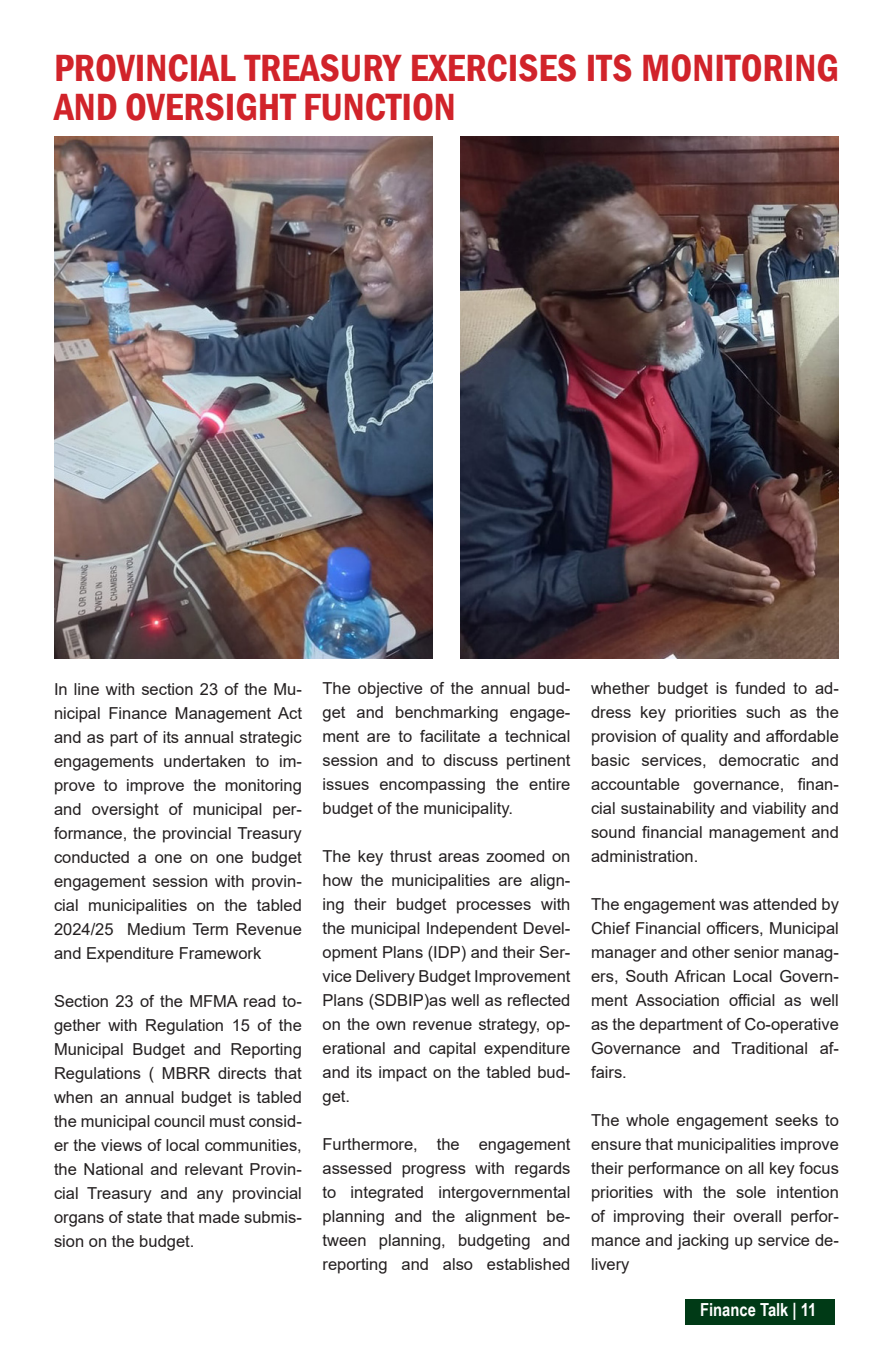
<style>
.page{position:relative;width:893px;height:1348px;background:#fff}
.page>*{position:absolute;margin:0;border:0;box-sizing:border-box;transform-origin:0 0}
.t1{font:600 condensed 39px/39px "Franklin Gothic";color:#d1232a}
.t2{font:700 18px "Arial Narrow";color:#fff}
.t3{font:16.5px/24px "Arial";color:#231f20;text-align:justify}
</style>
<div class="page">
<div style="left:685px;top:1299px;width:150px;height:26px;background:#003a16"></div>
<img style="left:55px;top:137px;width:377px;height:521px">
<img style="left:461px;top:137px;width:377px;height:521px">
<p class="t1" style="left:54px;top:48px;width:786px">PROVINCIAL TREASURY EXERCISES ITS MONITORING<br>AND OVERSIGHT FUNCTION</p>
<p class="t3" style="left:54px;top:677px;width:249px">In line with section 23 of the Mu&shy;nicipal Finance Management Act and as part of its annual strategic engagements undertaken to im&shy;prove to improve the monitoring and oversight of municipal per&shy;formance, the provincial Treasury conducted a one on one budget engagement session with provin&shy;cial municipalities on the tabled 2024/25 Medium Term Revenue and Expenditure Framework</p>
<p class="t3" style="left:54px;top:989px;width:249px">Section 23 of the MFMA read to&shy;gether with Regulation 15 of the Municipal Budget and Reporting Regulations ( MBRR directs that when an annual budget is tabled the municipal council must consid&shy;er the views of local communities, the National and relevant Provin&shy;cial Treasury and any provincial organs of state that made submis&shy;sion on the budget.</p>
<p class="t3" style="left:323px;top:676px;width:249px">The objective of the annual bud&shy;get and benchmarking engage&shy;ment are to facilitate a technical session and to discuss pertinent issues encompassing the entire budget of the municipality.</p>
<p class="t3" style="left:323px;top:844px;width:249px">The key thrust areas zoomed on how the municipalities are align&shy;ing their budget processes with the municipal Independent Devel&shy;opment Plans (IDP) and their Ser&shy;vice Delivery Budget Improvement Plans (SDBIP)as well as reflected on the own revenue strategy, op&shy;erational and capital expenditure and its impact on the tabled bud&shy;get.</p>
<p class="t3" style="left:323px;top:1132px;width:249px">Furthermore, the engagement assessed progress with regards to integrated intergovernmental planning and the alignment be&shy;tween planning, budgeting and reporting and also established</p>
<p class="t3" style="left:591px;top:676px;width:249px">whether budget is funded to ad&shy;dress key priorities such as the provision of quality and affordable basic services, democratic and accountable governance, finan&shy;cial sustainability and viability and sound financial management and administration.</p>
<p class="t3" style="left:591px;top:892px;width:249px">The engagement was attended by Chief Financial officers, Municipal manager and other senior manag&shy;ers, South African Local Govern&shy;ment Association official as well as the department of Co-operative Governance and Traditional af&shy;fairs.</p>
<p class="t3" style="left:591px;top:1108px;width:249px">The whole engagement seeks to ensure that municipalities improve their performance on all key focus priorities with the sole intention of improving their overall perfor&shy;mance and jacking up service de&shy;livery</p>
<p class="t2" style="left:700px;top:1296px;width:118px">Finance Talk | 11</p>
</div>
